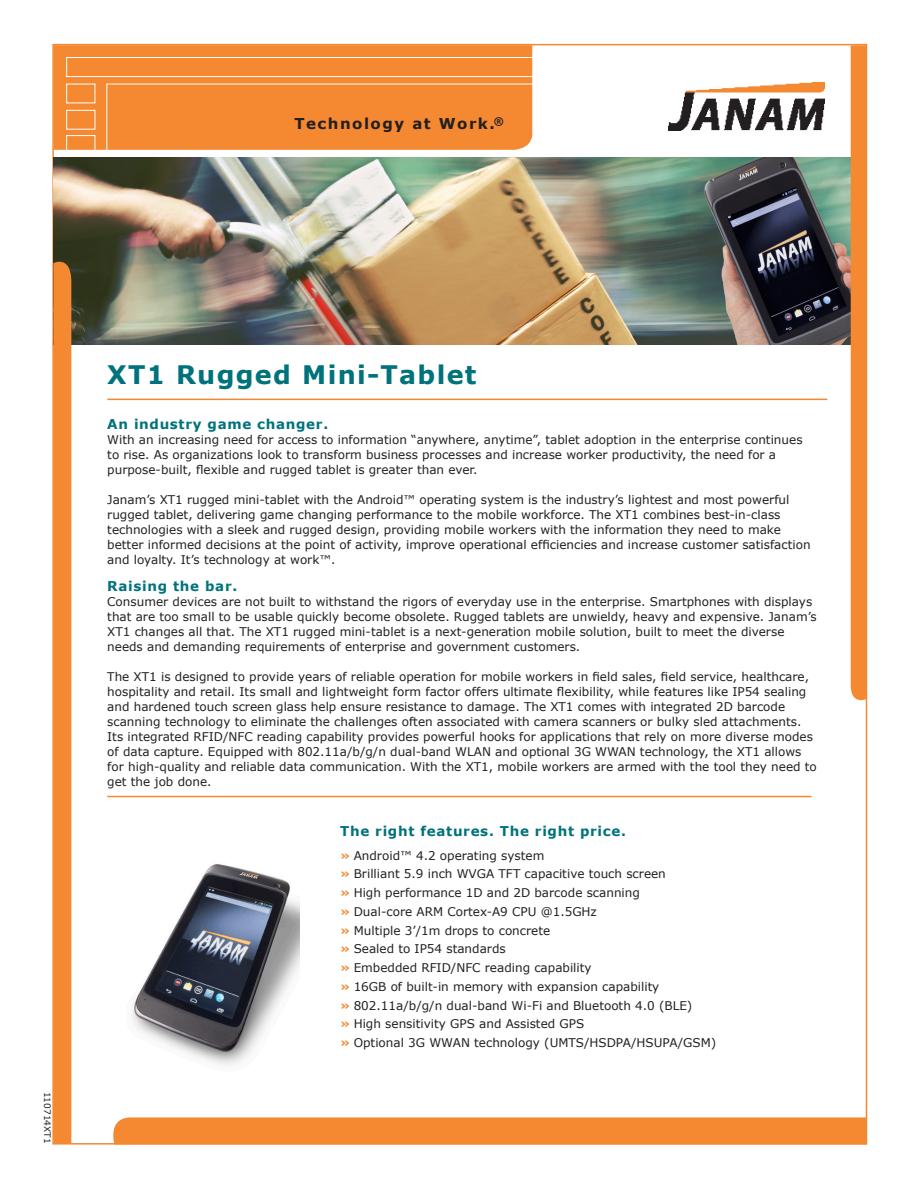
<style>
.page{position:relative;width:918px;height:1188px;background:#fff}
.page>*{position:absolute;margin:0;border:0;box-sizing:border-box;transform-origin:0 0}
.t1{font:700 25.5px "Verdana";letter-spacing:.05em;color:#00727c}
.t2{font:700 15px "Verdana";letter-spacing:.1em;color:#231f20}
.t3{font:700 13.5px "Verdana";letter-spacing:.05em;color:#00727c}
.t4{font:12px/15px "Verdana";color:#231f20}
.t5{font:9px "Verdana";color:#231f20}
.s1{font-weight:700;color:#f58932}
</style>
<div class="page">
<div style="left:53px;top:44px;width:481px;height:107px;background:#f58932"></div>
<div style="left:66px;top:57px;width:473px;height:20px;border:1px solid #fff"></div>
<hr style="left:107px;top:84px;width:427px;height:1px;background:#fff">
<hr style="left:106px;top:84px;width:1px;height:103px;background:#fff">
<div style="left:66px;top:110px;width:29px;height:20px;border:1px solid #fff"></div>
<div style="left:66px;top:135px;width:29px;height:20px;border:1px solid #fff"></div>
<img style="left:54px;top:158px;width:797px;height:187px">
<img style="left:669px;top:82px;width:155px;height:49px">
<hr style="left:107px;top:399px;width:720px;height:1px;background:#f58932">
<div style="left:53px;top:254px;width:18px;height:890px;background:#f58932"></div>
<div style="left:851px;top:45px;width:15px;height:661px;background:#f58932"></div>
<img style="left:132px;top:864px;width:168px;height:201px">
<hr style="left:107px;top:796px;width:705px;height:1px;background:#f58932">
<div style="left:107px;top:1117px;width:760px;height:27px;background:#f58932"></div>
<p class="t2" style="left:294px;top:113px;width:211px">Technology at Work.<sup>®</sup></p>
<p class="t5" style="left:54px;top:1092px;width:53px;rotate:90deg">110714XT1</p>
<p class="t1" style="left:107px;top:357px;width:371px">XT1 Rugged Mini-Tablet</p>
<p class="t3" style="left:107px;top:415px;width:222px">An industry game changer.</p>
<p class="t4" style="left:107px;top:432px;width:697px">With an increasing need for access to information “anywhere, anytime”, tablet adoption in the enterprise continues to rise. As organizations look to transform business processes and increase worker productivity, the need for a purpose-built, flexible and rugged tablet is greater than ever.</p>
<p class="t4" style="left:107px;top:492px;width:705px">Janam’s XT1 rugged mini-tablet with the Android™ operating system is the industry’s lightest and most powerful rugged tablet, delivering game changing performance to the mobile workforce. The XT1 combines best-in-class technologies with a sleek and rugged design, providing mobile workers with the information they need to make better informed decisions at the point of activity, improve operational efficiencies and increase customer satisfaction and loyalty. It’s technology at work™.</p>
<p class="t3" style="left:107px;top:576px;width:131px">Raising the bar.</p>
<p class="t4" style="left:107px;top:594px;width:711px">Consumer devices are not built to withstand the rigors of everyday use in the enterprise. Smartphones with displays that are too small to be usable quickly become obsolete. Rugged tablets are unwieldy, heavy and expensive. Janam’s XT1 changes all that. The XT1 rugged mini-tablet is a next-generation mobile solution, built to meet the diverse needs and demanding requirements of enterprise and government customers.</p>
<p class="t4" style="left:107px;top:669px;width:711px">The XT1 is designed to provide years of reliable operation for mobile workers in field sales, field service, healthcare, hospitality and retail. Its small and lightweight form factor offers ultimate flexibility, while features like IP54 sealing and hardened touch screen glass help ensure resistance to damage. The XT1 comes with integrated 2D barcode scanning technology to eliminate the challenges often associated with camera scanners or bulky sled attachments.<br>Its integrated RFID/NFC reading capability provides powerful hooks for applications that rely on more diverse modes of data capture. Equipped with 802.11a/b/g/n dual-band WLAN and optional 3G WWAN technology, the XT1 allows for high-quality and reliable data communication. With the XT1, mobile workers are armed with the tool they need to get the job done.</p>
<p class="t3" style="left:340px;top:822px;width:287px">The right features. The right price.</p>
<p class="t4" style="left:340px;top:848px;width:206px"><span class="s1">»</span> Android™ 4.2 operating system</p>
<p class="t4" style="left:340px;top:866px;width:327px"><span class="s1">»</span> Brilliant 5.9 inch WVGA TFT capacitive touch screen</p>
<p class="t4" style="left:340px;top:885px;width:301px"><span class="s1">»</span> High performance 1D and 2D barcode scanning</p>
<p class="t4" style="left:340px;top:904px;width:258px"><span class="s1">»</span> Dual-core ARM Cortex-A9 CPU @1.5GHz</p>
<p class="t4" style="left:340px;top:923px;width:212px"><span class="s1">»</span> Multiple 3’/1m drops to concrete</p>
<p class="t4" style="left:340px;top:941px;width:167px"><span class="s1">»</span> Sealed to IP54 standards</p>
<p class="t4" style="left:340px;top:960px;width:253px"><span class="s1">»</span> Embedded RFID/NFC reading capability</p>
<p class="t4" style="left:340px;top:979px;width:321px"><span class="s1">»</span> 16GB of built-in memory with expansion capability</p>
<p class="t4" style="left:340px;top:998px;width:354px"><span class="s1">»</span> 802.11a/b/g/n dual-band Wi-Fi and Bluetooth 4.0 (BLE)</p>
<p class="t4" style="left:340px;top:1016px;width:246px"><span class="s1">»</span> High sensitivity GPS and Assisted GPS</p>
<p class="t4" style="left:340px;top:1035px;width:378px"><span class="s1">»</span> Optional 3G WWAN technology (UMTS/HSDPA/HSUPA/GSM)</p>
</div>
